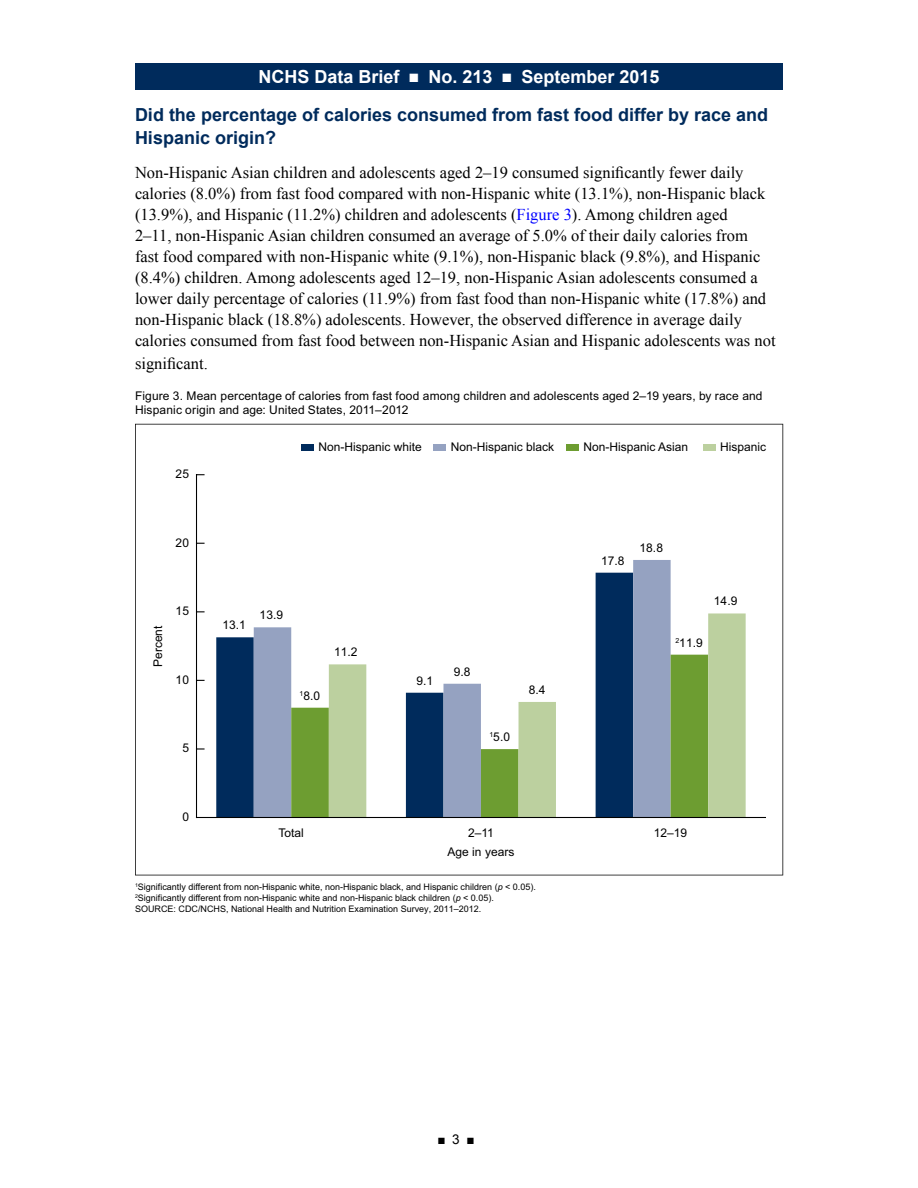
<style>
.page{position:relative;width:918px;height:1188px;background:#fff}
.page>*{position:absolute;margin:0;border:0;box-sizing:border-box;transform-origin:0 0}
.t1{font:700 18px/22.5px "Arial";color:#002b5c}
.t2{font:700 18px "Arial";color:#fff}
.t3{font:16.5px/21px "Times New Roman";color:#000}
.t4{font:13.5px "Arial";color:#000}
.t5{font:12px/13.5px "Arial";letter-spacing:.01em;color:#000}
.t6{font:12px "Arial";color:#010101}
.t7{font:9px/10.8px "Arial";color:#000}
.s1{color:#00f}
.s2{font-style:italic}
</style>
<div class="page">
<div style="left:135px;top:63px;width:648px;height:27px;background:#002b5c"></div>
<svg style="left:135px;top:424px;width:648px;height:451px"></svg>
<div style="left:433px;top:444px;width:13px;height:7px;background:#95a2c1"></div>
<div style="left:301px;top:444px;width:13px;height:7px;background:#002b5c"></div>
<div style="left:566px;top:444px;width:13px;height:7px;background:#6d9d31"></div>
<div style="left:703px;top:444px;width:13px;height:7px;background:#bcd09f"></div>
<svg style="left:216px;top:573px;width:38px;height:244px;fill:#002b5c"></svg>
<svg style="left:254px;top:560px;width:417px;height:257px"></svg>
<svg style="left:291px;top:655px;width:38px;height:162px;fill:#6d9d31"></svg>
<svg style="left:329px;top:613px;width:417px;height:204px"></svg>
<hr style="left:196px;top:475px;width:1px;height:342px;background:#000">
<svg style="left:197px;top:748px;width:7px;height:2px"></svg>
<hr style="left:197px;top:817px;width:568px;height:1px;background:#000">
<p class="t2" style="left:259px;top:65px;width:402px">NCHS Data Brief ■ No. 213 ■ September 2015</p>
<p class="t1" style="left:135px;top:104px;width:635px">Did the percentage of calories consumed from fast food differ by race and<br>Hispanic origin?</p>
<p class="t3" style="left:135px;top:162px;width:642px">Non-Hispanic Asian children and adolescents aged 2–19 consumed significantly fewer daily calories (8.0%) from fast food compared with non-Hispanic white (13.1%), non-Hispanic black (13.9%), and Hispanic (11.2%) children and adolescents (<span class="s1">Figure 3</span>). Among children aged<br>2–11, non-Hispanic Asian children consumed an average of 5.0% of their daily calories from fast food compared with non-Hispanic white (9.1%), non-Hispanic black (9.8%), and Hispanic (8.4%) children. Among adolescents aged 12–19, non-Hispanic Asian adolescents consumed a lower daily percentage of calories (11.9%) from fast food than non-Hispanic white (17.8%) and non-Hispanic black (18.8%) adolescents. However, the observed difference in average daily calories consumed from fast food between non-Hispanic Asian and Hispanic adolescents was not</p>
<p class="t3" style="left:135px;top:352px;width:74px">significant.</p>
<p class="t5" style="left:135px;top:389px;width:629px">Figure 3. Mean percentage of calories from fast food among children and adolescents aged 2–19 years, by race and<br>Hispanic origin and age: United States, 2011–2012</p>
<p class="t5" style="left:176px;top:467px;width:15px">25</p>
<p class="t5" style="left:176px;top:536px;width:15px">20</p>
<p class="t6" style="left:150px;top:667px;width:43px;rotate:-90deg">Percent</p>
<p class="t5" style="left:176px;top:605px;width:15px">15</p>
<p class="t5" style="left:176px;top:673px;width:15px">10</p>
<p class="t5" style="left:182px;top:742px;width:8px">5</p>
<p class="t5" style="left:182px;top:810px;width:8px">0</p>
<p class="t5" style="left:318px;top:440px;width:105px">Non-Hispanic white</p>
<p class="t5" style="left:451px;top:440px;width:105px">Non-Hispanic black</p>
<p class="t5" style="left:584px;top:440px;width:106px">Non-Hispanic Asian</p>
<p class="t5" style="left:720px;top:440px;width:48px">Hispanic</p>
<p class="t5" style="left:222px;top:618px;width:25px">13.1</p>
<p class="t5" style="left:260px;top:609px;width:25px">13.9</p>
<p class="t5" style="left:300px;top:689px;width:22px"><sup>1</sup>8.0</p>
<p class="t5" style="left:334px;top:645px;width:25px">11.2</p>
<p class="t5" style="left:416px;top:674px;width:18px">9.1</p>
<p class="t5" style="left:454px;top:665px;width:18px">9.8</p>
<p class="t5" style="left:489px;top:730px;width:22px"><sup>1</sup>5.0</p>
<p class="t5" style="left:529px;top:683px;width:18px">8.4</p>
<p class="t5" style="left:601px;top:554px;width:25px">17.8</p>
<p class="t5" style="left:640px;top:541px;width:25px">18.8</p>
<p class="t5" style="left:675px;top:636px;width:29px"><sup>2</sup>11.9</p>
<p class="t5" style="left:714px;top:595px;width:25px">14.9</p>
<p class="t5" style="left:279px;top:826px;width:27px">Total</p>
<p class="t5" style="left:468px;top:826px;width:27px">2–11</p>
<p class="t5" style="left:654px;top:826px;width:35px">12–19</p>
<p class="t6" style="left:448px;top:844px;width:68px">Age in years</p>
<p class="t7" style="left:135px;top:882px;width:403px"><sup>1</sup>Significantly different from non-Hispanic white, non-Hispanic black, and Hispanic children (<span class="s2">p</span> &lt; 0.05).<br><sup>2</sup>Significantly different from non-Hispanic white and non-Hispanic black children (<span class="s2">p</span> &lt; 0.05).<br>SOURCE: CDC/NCHS, National Health and Nutrition Examination Survey, 2011–2012.</p>
<p class="t4" style="left:437px;top:1130px;width:39px">■ 3 ■</p>
</div>
